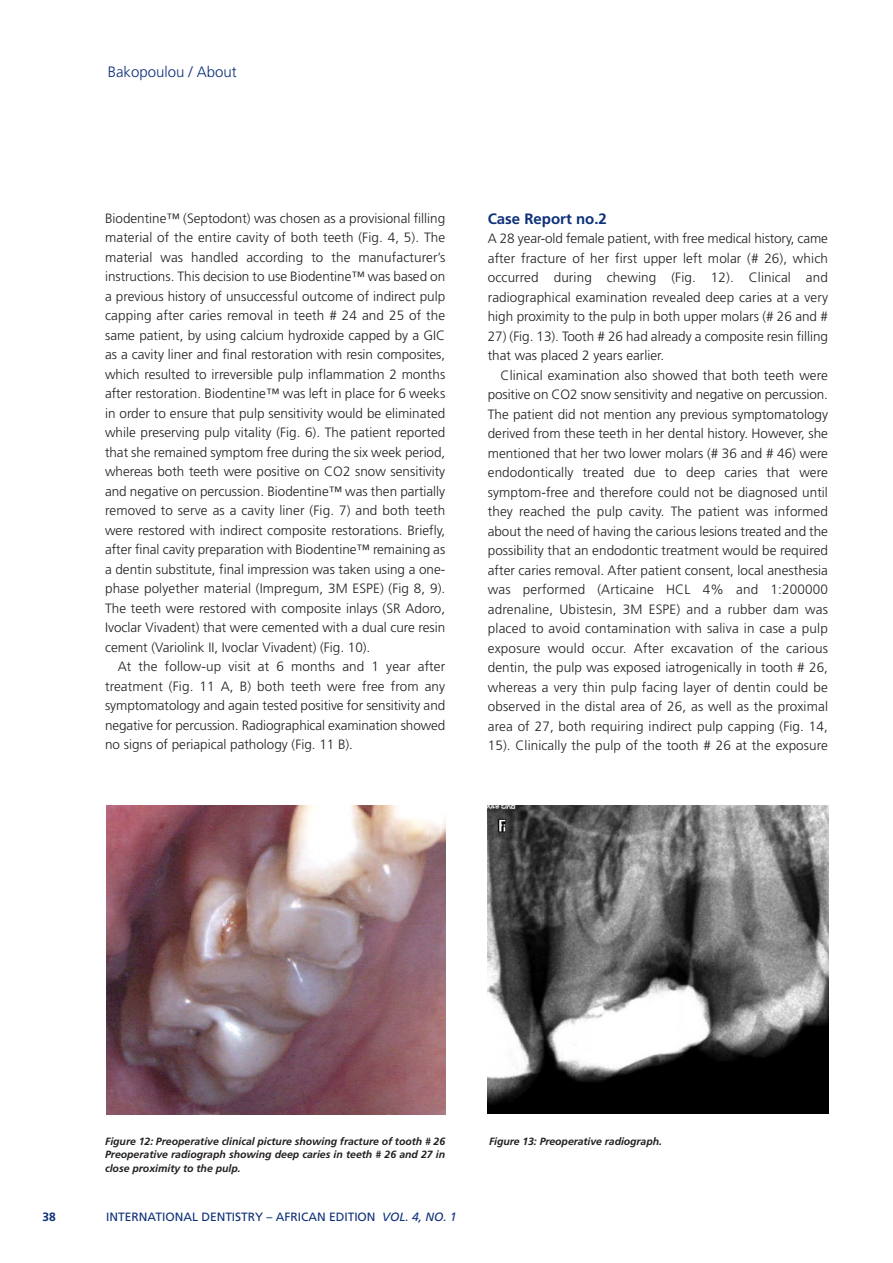
<style>
.page{position:relative;width:893px;height:1263px;background:#fff}
.page>*{position:absolute;margin:0;border:0;box-sizing:border-box;transform-origin:0 0}
.t1{font:300 15px "Frutiger";color:#0d3079}
.t2{font:700 15px "Frutiger";color:#0d3079}
.t3{font:300 13.5px/19.5px "Frutiger";color:#231f20;text-align:justify}
.t4{font:12px "Frutiger";color:#0d3079}
.t5{font:700 12px "Frutiger";color:#0d3079}
.t6{font:italic 700 10.5px/13.5px "Frutiger";color:#231f20;text-align:justify}
.s1{font-style:italic}
</style>
<div class="page">
<img style="left:106px;top:806px;width:339px;height:308px">
<img style="left:488px;top:805px;width:340px;height:308px">
<p class="t1" style="left:108px;top:65px;width:131px">Bakopoulou / About</p>
<p class="t3" style="left:105px;top:209px;width:342px">Biodentine™ (Septodont) was chosen as a provisional filling material of the entire cavity of both teeth (Fig. 4, 5). The material was handled according to the manufacturer’s instructions. This decision to use Biodentine™ was based on a previous history of unsuccessful outcome of indirect pulp capping after caries removal in teeth # 24 and 25 of the same patient, by using calcium hydroxide capped by a GIC as a cavity liner and final restoration with resin composites, which resulted to irreversible pulp inflammation 2 months after restoration. Biodentine™ was left in place for 6 weeks in order to ensure that pulp sensitivity would be eliminated while preserving pulp vitality (Fig. 6). The patient reported that she remained symptom free during the six week period, whereas both teeth were positive on CO2 snow sensitivity and negative on percussion. Biodentine™ was then partially removed to serve as a cavity liner (Fig. 7) and both teeth were restored with indirect composite restorations. Briefly, after final cavity preparation with Biodentine™ remaining as a dentin substitute, final impression was taken using a one&shy;phase polyether material (Impregum, 3M ESPE) (Fig 8, 9).<br>The teeth were restored with composite inlays (SR Adoro, Ivoclar Vivadent) that were cemented with a dual cure resin cement (Variolink II, Ivoclar Vivadent) (Fig. 10).</p>
<p class="t3" style="left:105px;top:658px;width:342px;text-indent:13px">At the follow-up visit at 6 months and 1 year after treatment (Fig. 11 A, B) both teeth were free from any symptomatology and again tested positive for sensitivity and negative for percussion. Radiographical examination showed no signs of periapical pathology (Fig. 11 B).</p>
<p class="t2" style="left:488px;top:213px;width:121px">Case Report no.2</p>
<p class="t3" style="left:488px;top:230px;width:342px">A 28 year-old female patient, with free medical history, came after fracture of her first upper left molar (# 26), which occurred during chewing (Fig. 12). Clinical and radiographical examination revealed deep caries at a very high proximity to the pulp in both upper molars (# 26 and #</p>
<p class="t3" style="left:488px;top:327px;width:342px">27) (Fig. 13). Tooth # 26 had already a composite resin filling that was placed 2 years earlier.</p>
<p class="t3" style="left:488px;top:366px;width:342px;text-indent:13px">Clinical examination also showed that both teeth were positive on CO2 snow sensitivity and negative on percussion.<br>The patient did not mention any previous symptomatology derived from these teeth in her dental history. However, she mentioned that her two lower molars (# 36 and # 46) were endodontically treated due to deep caries that were symptom-free and therefore could not be diagnosed until they reached the pulp cavity. The patient was informed about the need of having the carious lesions treated and the possibility that an endodontic treatment would be required after caries removal. After patient consent, local anesthesia was performed (Articaine HCL 4% and 1:200000 adrenaline, Ubistesin, 3M ESPE) and a rubber dam was placed to avoid contamination with saliva in case a pulp exposure would occur. After excavation of the carious dentin, the pulp was exposed iatrogenically in tooth # 26, whereas a very thin pulp facing layer of dentin could be observed in the distal area of 26, as well as the proximal area of 27, both requiring indirect pulp capping (Fig. 14, 15). Clinically the pulp of the tooth # 26 at the exposure</p>
<p class="t6" style="left:105px;top:1135px;width:342px">Figure 12: Preoperative clinical picture showing fracture of tooth # 26<br>Preoperative radiograph showing deep caries in teeth # 26 and 27 in close proximity to the pulp.</p>
<p class="t6" style="left:489px;top:1135px;width:174px">Figure 13: Preoperative radiograph.</p>
<p class="t5" style="left:43px;top:1212px;width:15px">38</p>
<p class="t4" style="left:106px;top:1212px;width:352px">INTERNATIONAL DENTISTRY – AFRICAN EDITION <span class="s1">VOL. 4, NO. 1</span></p>
</div>
